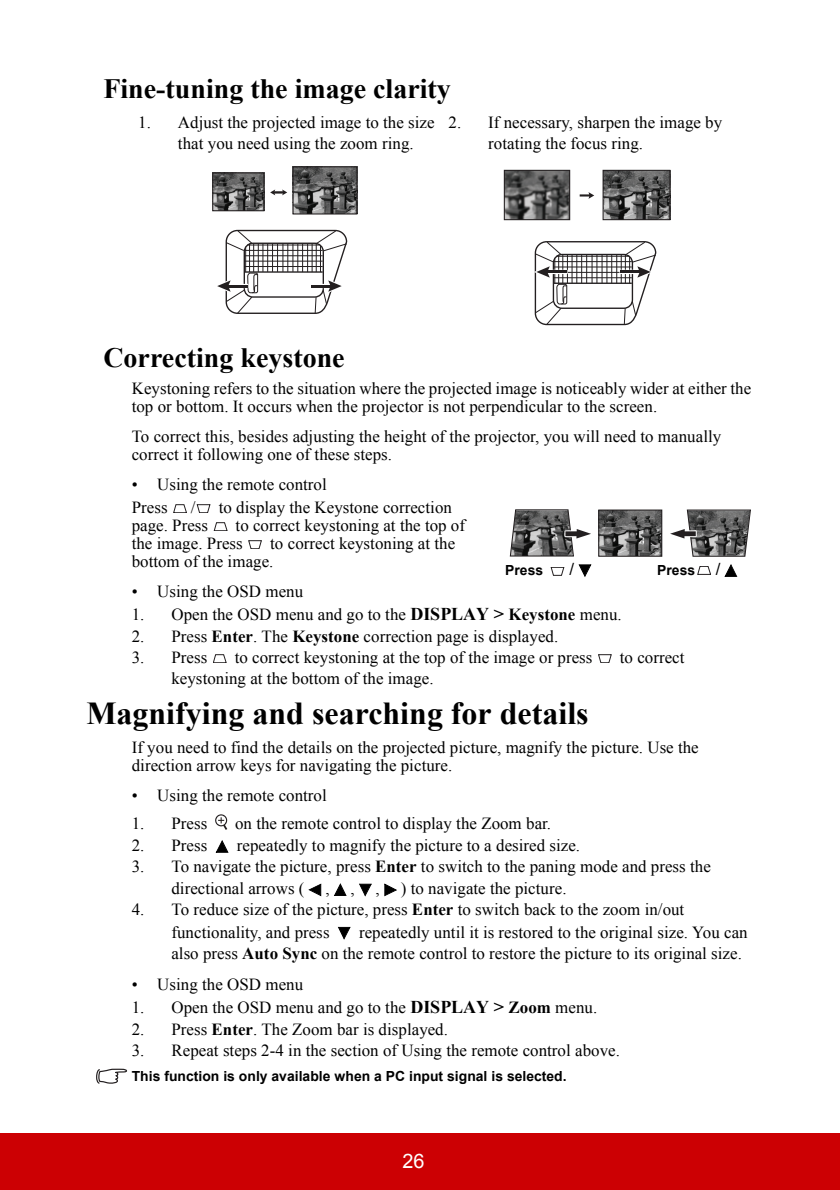
<style>
.page{position:relative;width:840px;height:1190px;background:#fff}
.page>*{position:absolute;margin:0;border:0;box-sizing:border-box;transform-origin:0 0}
.t1{font:700 32px "Times New Roman";color:#000}
.t2{font:700 28px "Times New Roman";color:#000}
.t3{font:20px "Arial";color:#fff}
.t4{font:17px/18px "Times New Roman";color:#000}
.t5{font:17px "Arial";color:#000}
.t6{font:700 14px "Arial";color:#000}
.s1{font-weight:700;font-size:18px}
.s2{font-weight:700}
.s3{font-weight:400;font-size:17px}
</style>
<div class="page">
<div style="left:0;top:1133px;width:839px;height:57px;background:#cc0003"></div>
<img style="left:214px;top:174px;width:49px;height:35px">
<img style="left:295px;top:168px;width:60px;height:45px">
<svg style="left:270px;top:189px;width:17px;height:6px"></svg>
<div style="left:293px;top:166px;width:64px;height:49px;border:1px solid #231f20"></div>
<div style="left:212px;top:172px;width:53px;height:39px;border:1px solid #231f20"></div>
<svg style="left:217px;top:229px;width:131px;height:85px"></svg>
<img style="left:605px;top:172px;width:63px;height:46px">
<img style="left:506px;top:172px;width:62px;height:46px">
<svg style="left:580px;top:192px;width:14px;height:7px"></svg>
<div style="left:603px;top:170px;width:67px;height:50px;border:1px solid #231f20"></div>
<div style="left:504px;top:170px;width:66px;height:50px;border:1px solid #231f20"></div>
<svg style="left:534px;top:241px;width:123px;height:84px"></svg>
<img style="left:600px;top:512px;width:60px;height:43px">
<div style="left:598px;top:510px;width:64px;height:47px;border:1px solid #231f20"></div>
<svg style="left:510px;top:509px;width:81px;height:48px"></svg>
<svg style="left:670px;top:509px;width:81px;height:48px"></svg>
<svg style="left:697px;top:566px;width:14px;height:9px"></svg>
<svg style="left:724px;top:564px;width:13px;height:13px"></svg>
<svg style="left:551px;top:567px;width:13px;height:9px"></svg>
<svg style="left:579px;top:564px;width:12px;height:13px"></svg>
<svg style="left:173px;top:504px;width:14px;height:9px"></svg>
<svg style="left:197px;top:504px;width:13px;height:9px"></svg>
<svg style="left:214px;top:522px;width:13px;height:9px"></svg>
<svg style="left:248px;top:540px;width:14px;height:9px"></svg>
<svg style="left:213px;top:654px;width:14px;height:9px"></svg>
<svg style="left:598px;top:654px;width:14px;height:9px"></svg>
<svg style="left:215px;top:814px;width:12px;height:16px"></svg>
<svg style="left:216px;top:840px;width:13px;height:13px"></svg>
<svg style="left:308px;top:884px;width:13px;height:12px"></svg>
<svg style="left:334px;top:883px;width:13px;height:13px"></svg>
<svg style="left:359px;top:884px;width:13px;height:13px"></svg>
<svg style="left:384px;top:883px;width:13px;height:13px"></svg>
<svg style="left:338px;top:927px;width:13px;height:13px"></svg>
<svg style="left:96px;top:1069px;width:31px;height:15px"></svg>
<h2 class="t2" style="left:103px;top:73px;width:349px">Fine-tuning the image clarity</h2>
<p class="t4" style="left:178px;top:112px;width:258px;line-height:21px;text-indent:-40px">1. Adjust the projected image to the size that you need using the zoom ring.</p>
<p class="t4" style="left:488px;top:112px;width:235px;line-height:21px;text-indent:-40px">2. If necessary, sharpen the image by rotating the focus ring.</p>
<h2 class="t2" style="left:103px;top:342px;width:243px">Correcting keystone</h2>
<p class="t4" style="left:132px;top:379px;width:621px">Keystoning refers to the situation where the projected image is noticeably wider at either the top or bottom. It occurs when the projector is not perpendicular to the screen.</p>
<p class="t4" style="left:132px;top:427px;width:591px">To correct this, besides adjusting the height of the projector, you will need to manually correct it following one of these steps.</p>
<p class="t4" style="left:132px;top:472px;width:197px;line-height:23px">• Using the remote control<br>Press</p>
<p class="t4" style="left:191px;top:498px;width:6px">/</p>
<p class="t4" style="left:219px;top:498px;width:235px">to display the Keystone correction</p>
<p class="t4" style="left:132px;top:516px;width:78px">page. Press</p>
<p class="t4" style="left:132px;top:516px;width:335px;text-indent:104px">to correct keystoning at the top of the image. Press</p>
<p class="t4" style="left:132px;top:534px;width:325px;text-indent:139px">to correct keystoning at the bottom of the image.</p>
<p class="t4" style="left:132px;top:582px;width:173px">• Using the OSD menu</p>
<p class="t4" style="left:132px;top:605px;width:492px">1. Open the OSD menu and go to the <span class="s1">DISPLAY &gt;</span> <span class="s2">Keystone</span> menu.</p>
<p class="t4" style="left:132px;top:627px;width:428px">2. Press <span class="s2">Enter</span>. The <span class="s2">Keystone</span> correction page is displayed.</p>
<p class="t4" style="left:132px;top:648px;width:77px">3. Press</p>
<p class="t4" style="left:235px;top:648px;width:359px">to correct keystoning at the top of the image or press</p>
<p class="t4" style="left:620px;top:648px;width:66px">to correct</p>
<p class="t4" style="left:171px;top:669px;width:264px">keystoning at the bottom of the image.</p>
<h1 class="t1" style="left:86px;top:696px;width:504px">Magnifying and searching for details</h1>
<p class="t4" style="left:132px;top:738px;width:568px">If you need to find the details on the projected picture, magnify the picture. Use the direction arrow keys for navigating the picture.</p>
<p class="t4" style="left:132px;top:786px;width:197px">• Using the remote control</p>
<p class="t4" style="left:132px;top:814px;width:77px">1. Press</p>
<p class="t4" style="left:235px;top:814px;width:318px">on the remote control to display the Zoom bar.</p>
<p class="t4" style="left:132px;top:836px;width:77px">2. Press</p>
<p class="t4" style="left:237px;top:836px;width:345px">repeatedly to magnify the picture to a desired size.</p>
<p class="t4" style="left:171px;top:855px;width:541px;line-height:22.2px;text-indent:-40px">3. To navigate the picture, press <span class="s2">Enter</span> to switch to the paning mode and press the directional arrows ( , , , ) to navigate the picture.</p>
<p class="t4" style="left:171px;top:899px;width:514px;line-height:22.2px;text-indent:-40px">4. To reduce size of the picture, press <span class="s2">Enter</span> to switch back to the zoom in/out functionality, and press</p>
<p class="t6" style="left:505px;top:562px;width:40px">Press</p>
<p class="t5" style="left:570px;top:560px;width:6px">/</p>
<p class="t6" style="left:657px;top:563px;width:65px">Press <span class="s3">/</span></p>
<p class="t4" style="left:171px;top:921px;width:578px;line-height:21px;text-indent:188px">repeatedly until it is restored to the original size. You can also press <span class="s2">Auto Sync</span> on the remote control to restore the picture to its original size.</p>
<p class="t4" style="left:132px;top:975px;width:173px">• Using the OSD menu</p>
<p class="t4" style="left:132px;top:998px;width:467px">1. Open the OSD menu and go to the <span class="s1">DISPLAY &gt;</span> <span class="s2">Zoom</span> menu.</p>
<p class="t4" style="left:132px;top:1020px;width:318px">2. Press <span class="s2">Enter</span>. The Zoom bar is displayed.</p>
<p class="t4" style="left:132px;top:1041px;width:490px">3. Repeat steps 2-4 in the section of Using the remote control above.</p>
<p class="t6" style="left:132px;top:1068px;width:436px">This function is only available when a PC input signal is selected.</p>
<p class="t3" style="left:402px;top:1150px;width:24px">26</p>
</div>
